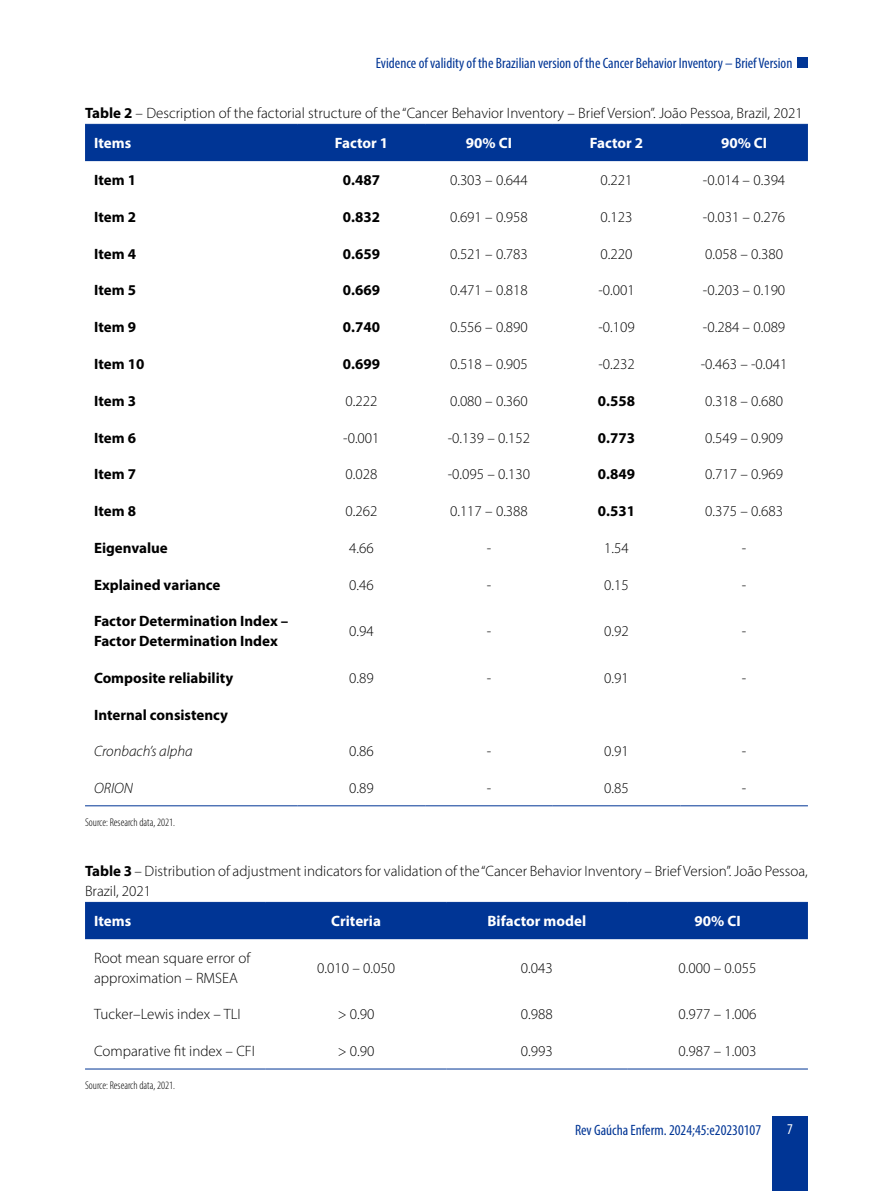
<style>
.page{position:relative;width:893px;height:1191px;background:#fff}
.page>*{position:absolute;margin:0;border:0;box-sizing:border-box;transform-origin:0 0}
.t1{font:300 15px/19.5px "Myriad Pro";color:#000}
.t2{font:700 15px/19.5px "Myriad Pro";color:#000}
.t3{font:condensed 15px "Myriad Pro";color:#003595}
.t4{font:700 15px "Myriad Pro";color:#fff}
.t5{font:italic 300 15px "Myriad Pro";color:#000}
.t6{font:condensed 15px "Myriad Pro";color:#fff}
.t7{font:300 condensed 11.25px "Myriad Pro";color:#000}
.s1{font-weight:700}
.s2{font-weight:700;color:#fff}
</style>
<div class="page">
<div style="left:772px;top:1116px;width:36px;height:75px;background:#003595"></div>
<div style="left:798px;top:57px;width:10px;height:11px;background:#003595"></div>
<div style="left:85px;top:125px;width:723px;height:36px;background:#003595"></div>
<hr style="left:85px;top:124px;width:213px;height:1px;background:#003595">
<hr style="left:298px;top:124px;width:127px;height:1px;background:#003595">
<hr style="left:425px;top:124px;width:128px;height:1px;background:#003595">
<hr style="left:553px;top:124px;width:127px;height:1px;background:#003595">
<hr style="left:680px;top:124px;width:128px;height:1px;background:#003595">
<hr style="left:85px;top:805px;width:213px;height:1px;background:#003595">
<hr style="left:298px;top:805px;width:127px;height:1px;background:#003595">
<hr style="left:425px;top:805px;width:128px;height:1px;background:#003595">
<hr style="left:553px;top:805px;width:127px;height:1px;background:#003595">
<hr style="left:680px;top:805px;width:128px;height:1px;background:#003595">
<div style="left:85px;top:903px;width:723px;height:36px;background:#003595"></div>
<hr style="left:85px;top:902px;width:181px;height:1px;background:#003595">
<hr style="left:266px;top:902px;width:180px;height:1px;background:#003595">
<hr style="left:446px;top:902px;width:181px;height:1px;background:#003595">
<hr style="left:627px;top:902px;width:181px;height:1px;background:#003595">
<hr style="left:85px;top:1068px;width:181px;height:1px;background:#003595">
<hr style="left:266px;top:1068px;width:180px;height:1px;background:#003595">
<hr style="left:446px;top:1068px;width:181px;height:1px;background:#003595">
<hr style="left:627px;top:1068px;width:181px;height:1px;background:#003595">
<p class="t3" style="left:376px;top:54px;width:418px">Evidence of validity of the Brazilian version of the Cancer Behavior Inventory – Brief Version</p>
<p class="t1" style="left:94px;top:97px;width:710px;line-height:30.8px;text-indent:-9px"><span class="s1">Table 2</span> – Description of the factorial structure of the “Cancer Behavior Inventory – Brief Version”. João Pessoa, Brazil, 2021<br><span class="s2">Items</span></p>
<p class="t4" style="left:335px;top:133px;width:55px">Factor 1</p>
<p class="t4" style="left:466px;top:133px;width:48px">90% CI</p>
<p class="t4" style="left:590px;top:133px;width:55px">Factor 2</p>
<p class="t4" style="left:721px;top:133px;width:48px">90% CI</p>
<p class="t2" style="left:94px;top:170px;width:43px">Item 1</p>
<p class="t2" style="left:343px;top:170px;width:39px">0.487</p>
<p class="t1" style="left:450px;top:170px;width:79px">0.303 – 0.644</p>
<p class="t1" style="left:601px;top:170px;width:33px">0.221</p>
<p class="t1" style="left:703px;top:170px;width:84px">-0.014 – 0.394</p>
<p class="t2" style="left:94px;top:207px;width:43px">Item 2</p>
<p class="t2" style="left:343px;top:207px;width:39px">0.832</p>
<p class="t1" style="left:450px;top:207px;width:79px">0.691 – 0.958</p>
<p class="t1" style="left:601px;top:207px;width:33px">0.123</p>
<p class="t1" style="left:703px;top:207px;width:84px">-0.031 – 0.276</p>
<p class="t2" style="left:94px;top:243px;width:43px">Item 4</p>
<p class="t2" style="left:343px;top:243px;width:39px">0.659</p>
<p class="t1" style="left:450px;top:244px;width:79px">0.521 – 0.783</p>
<p class="t1" style="left:601px;top:244px;width:33px">0.220</p>
<p class="t1" style="left:705px;top:244px;width:79px">0.058 – 0.380</p>
<p class="t2" style="left:94px;top:280px;width:43px">Item 5</p>
<p class="t2" style="left:343px;top:280px;width:39px">0.669</p>
<p class="t1" style="left:450px;top:280px;width:79px">0.471 – 0.818</p>
<p class="t1" style="left:598px;top:280px;width:38px">-0.001</p>
<p class="t1" style="left:703px;top:280px;width:84px">-0.203 – 0.190</p>
<p class="t2" style="left:94px;top:317px;width:43px">Item 9</p>
<p class="t2" style="left:343px;top:317px;width:39px">0.740</p>
<p class="t1" style="left:450px;top:317px;width:79px">0.556 – 0.890</p>
<p class="t1" style="left:598px;top:317px;width:38px">-0.109</p>
<p class="t1" style="left:703px;top:317px;width:84px">-0.284 – 0.089</p>
<p class="t2" style="left:94px;top:354px;width:52px">Item 10</p>
<p class="t2" style="left:343px;top:354px;width:39px">0.699</p>
<p class="t1" style="left:450px;top:354px;width:79px">0.518 – 0.905</p>
<p class="t1" style="left:598px;top:354px;width:38px">-0.232</p>
<p class="t1" style="left:701px;top:354px;width:88px">-0.463 – -0.041</p>
<p class="t2" style="left:94px;top:390px;width:43px">Item 3</p>
<p class="t1" style="left:345px;top:391px;width:33px">0.222</p>
<p class="t1" style="left:450px;top:391px;width:79px">0.080 – 0.360</p>
<p class="t2" style="left:598px;top:390px;width:39px">0.558</p>
<p class="t1" style="left:705px;top:391px;width:79px">0.318 – 0.680</p>
<p class="t2" style="left:94px;top:427px;width:43px">Item 6</p>
<p class="t1" style="left:343px;top:428px;width:38px">-0.001</p>
<p class="t1" style="left:448px;top:428px;width:84px">-0.139 – 0.152</p>
<p class="t2" style="left:598px;top:427px;width:39px">0.773</p>
<p class="t1" style="left:705px;top:428px;width:79px">0.549 – 0.909</p>
<p class="t2" style="left:94px;top:464px;width:43px">Item 7</p>
<p class="t1" style="left:345px;top:464px;width:33px">0.028</p>
<p class="t1" style="left:448px;top:464px;width:84px">-0.095 – 0.130</p>
<p class="t2" style="left:598px;top:464px;width:39px">0.849</p>
<p class="t1" style="left:705px;top:464px;width:79px">0.717 – 0.969</p>
<p class="t2" style="left:94px;top:501px;width:43px">Item 8</p>
<p class="t1" style="left:345px;top:501px;width:33px">0.262</p>
<p class="t1" style="left:450px;top:501px;width:79px">0.117 – 0.388</p>
<p class="t2" style="left:598px;top:501px;width:39px">0.531</p>
<p class="t1" style="left:705px;top:501px;width:79px">0.375 – 0.683</p>
<p class="t2" style="left:94px;top:537px;width:75px">Eigenvalue</p>
<p class="t1" style="left:349px;top:538px;width:26px">4.66</p>
<p class="t1" style="left:487px;top:538px;width:6px">-</p>
<p class="t1" style="left:604px;top:538px;width:26px">1.54</p>
<p class="t1" style="left:742px;top:538px;width:6px">-</p>
<p class="t2" style="left:94px;top:574px;width:128px">Explained variance</p>
<p class="t1" style="left:349px;top:575px;width:26px">0.46</p>
<p class="t1" style="left:487px;top:575px;width:6px">-</p>
<p class="t1" style="left:604px;top:575px;width:26px">0.15</p>
<p class="t1" style="left:742px;top:575px;width:6px">-</p>
<p class="t2" style="left:94px;top:611px;width:196px">Factor Determination Index –<br>Factor Determination Index</p>
<p class="t1" style="left:349px;top:621px;width:26px">0.94</p>
<p class="t1" style="left:487px;top:621px;width:6px">-</p>
<p class="t1" style="left:604px;top:621px;width:26px">0.92</p>
<p class="t1" style="left:742px;top:621px;width:6px">-</p>
<p class="t2" style="left:94px;top:667px;width:141px">Composite reliability</p>
<p class="t1" style="left:349px;top:668px;width:26px">0.89</p>
<p class="t1" style="left:487px;top:668px;width:6px">-</p>
<p class="t1" style="left:604px;top:668px;width:26px">0.91</p>
<p class="t1" style="left:742px;top:668px;width:6px">-</p>
<p class="t2" style="left:94px;top:704px;width:136px">Internal consistency</p>
<p class="t5" style="left:94px;top:742px;width:100px">Cronbach’s alpha</p>
<p class="t1" style="left:349px;top:741px;width:26px">0.86</p>
<p class="t1" style="left:487px;top:741px;width:6px">-</p>
<p class="t1" style="left:604px;top:741px;width:26px">0.91</p>
<p class="t1" style="left:742px;top:741px;width:6px">-</p>
<p class="t5" style="left:94px;top:779px;width:40px">ORION</p>
<p class="t1" style="left:349px;top:778px;width:26px">0.89</p>
<p class="t1" style="left:487px;top:778px;width:6px">-</p>
<p class="t1" style="left:604px;top:778px;width:26px">0.85</p>
<p class="t1" style="left:742px;top:778px;width:6px">-</p>
<p class="t7" style="left:85px;top:815px;width:92px">Source: Research data, 2021.</p>
<p class="t1" style="left:85px;top:861px;width:724px"><span class="s1">Table 3</span> – Distribution of adjustment indicators for validation of the “Cancer Behavior Inventory – Brief Version”. João Pessoa,<br>Brazil, 2021</p>
<p class="t4" style="left:94px;top:911px;width:39px">Items</p>
<p class="t4" style="left:331px;top:911px;width:51px">Criteria</p>
<p class="t4" style="left:488px;top:911px;width:100px">Bifactor model</p>
<p class="t4" style="left:694px;top:911px;width:48px">90% CI</p>
<p class="t1" style="left:94px;top:948px;width:158px">Root mean square error of approximation – RMSEA</p>
<p class="t1" style="left:317px;top:958px;width:79px">0.010 – 0.050</p>
<p class="t1" style="left:521px;top:958px;width:33px">0.043</p>
<p class="t1" style="left:679px;top:958px;width:79px">0.000 – 0.055</p>
<p class="t1" style="left:94px;top:1004px;width:148px">Tucker–Lewis index – TLI</p>
<p class="t1" style="left:338px;top:1004px;width:38px">&gt; 0.90</p>
<p class="t1" style="left:521px;top:1004px;width:33px">0.988</p>
<p class="t1" style="left:679px;top:1004px;width:79px">0.977 – 1.006</p>
<p class="t1" style="left:94px;top:1041px;width:162px">Comparative fit index – CFI</p>
<p class="t1" style="left:338px;top:1041px;width:38px">&gt; 0.90</p>
<p class="t1" style="left:521px;top:1041px;width:33px">0.993</p>
<p class="t1" style="left:679px;top:1041px;width:79px">0.987 – 1.003</p>
<p class="t7" style="left:85px;top:1079px;width:92px">Source: Research data, 2021.</p>
<p class="t3" style="left:575px;top:1121px;width:188px">Rev Gaúcha Enferm. 2024;45:e20230107</p>
<p class="t6" style="left:787px;top:1120px;width:7px">7</p>
</div>
